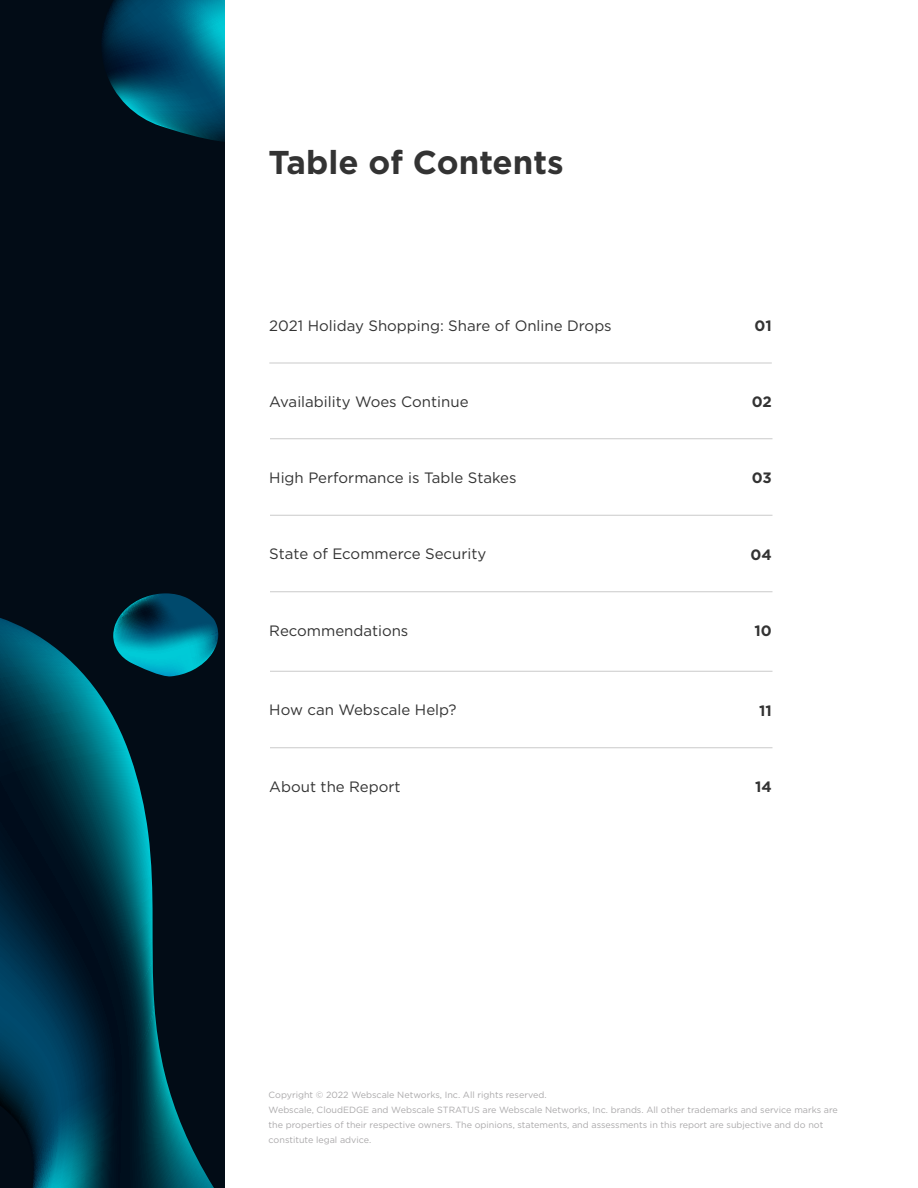
<style>
.page{position:relative;width:918px;height:1188px;background:#fff}
.page>*{position:absolute;margin:0;border:0;box-sizing:border-box;transform-origin:0 0}
.t1{font:700 33px "Gotham";color:#333}
.t2{font:15px "Gotham";color:#333}
.t3{font:700 15px "Gotham";color:#333}
.t4{font:9px/15px "Gotham";color:#aaa9aa}
</style>
<div class="page">
<div style="left:0;top:0;width:225px;height:1188px;background:#020c16"></div>
<svg style="left:102px;top:0;width:123px;height:142px"></svg>
<svg style="left:0;top:618px;width:214px;height:570px"></svg>
<svg style="left:113px;top:593px;width:105px;height:84px"></svg>
<hr style="left:269px;top:363px;width:503px;height:1px;background:#cbcbcb">
<hr style="left:270px;top:438px;width:502px;height:1px;background:#cbcbcb">
<hr style="left:270px;top:515px;width:502px;height:1px;background:#cbcbcb">
<hr style="left:270px;top:591px;width:502px;height:1px;background:#cbcbcb">
<hr style="left:270px;top:671px;width:502px;height:1px;background:#cbcbcb">
<hr style="left:270px;top:747px;width:502px;height:1px;background:#cbcbcb">
<h1 class="t1" style="left:269px;top:143px;width:296px">Table of Contents</h1>
<h2 class="t2" style="left:269px;top:316px;width:344px">2021 Holiday Shopping: Share of Online Drops</h2>
<h2 class="t3" style="left:755px;top:317px;width:19px">01</h2>
<h2 class="t2" style="left:269px;top:392px;width:201px">Availability Woes Continue</h2>
<h2 class="t3" style="left:752px;top:393px;width:22px">02</h2>
<h2 class="t2" style="left:269px;top:468px;width:249px">High Performance is Table Stakes</h2>
<h2 class="t3" style="left:752px;top:469px;width:22px">03</h2>
<h2 class="t2" style="left:269px;top:544px;width:218px">State of Ecommerce Security</h2>
<h2 class="t3" style="left:751px;top:546px;width:23px">04</h2>
<h2 class="t2" style="left:269px;top:621px;width:141px">Recommendations</h2>
<h2 class="t3" style="left:755px;top:622px;width:19px">10</h2>
<h2 class="t2" style="left:269px;top:700px;width:189px">How can Webscale Help?</h2>
<h2 class="t3" style="left:759px;top:702px;width:14px">11</h2>
<h2 class="t2" style="left:269px;top:777px;width:133px">About the Report</h2>
<h2 class="t3" style="left:755px;top:778px;width:18px">14</h2>
<p class="t4" style="left:269px;top:1088px;width:571px">Copyright © 2022 Webscale Networks, Inc. All rights reserved.<br>Webscale, CloudEDGE and Webscale STRATUS are Webscale Networks, Inc. brands. All other trademarks and service marks are the properties of their respective owners. The opinions, statements, and assessments in this report are subjective and do not constitute legal advice.</p>
</div>
